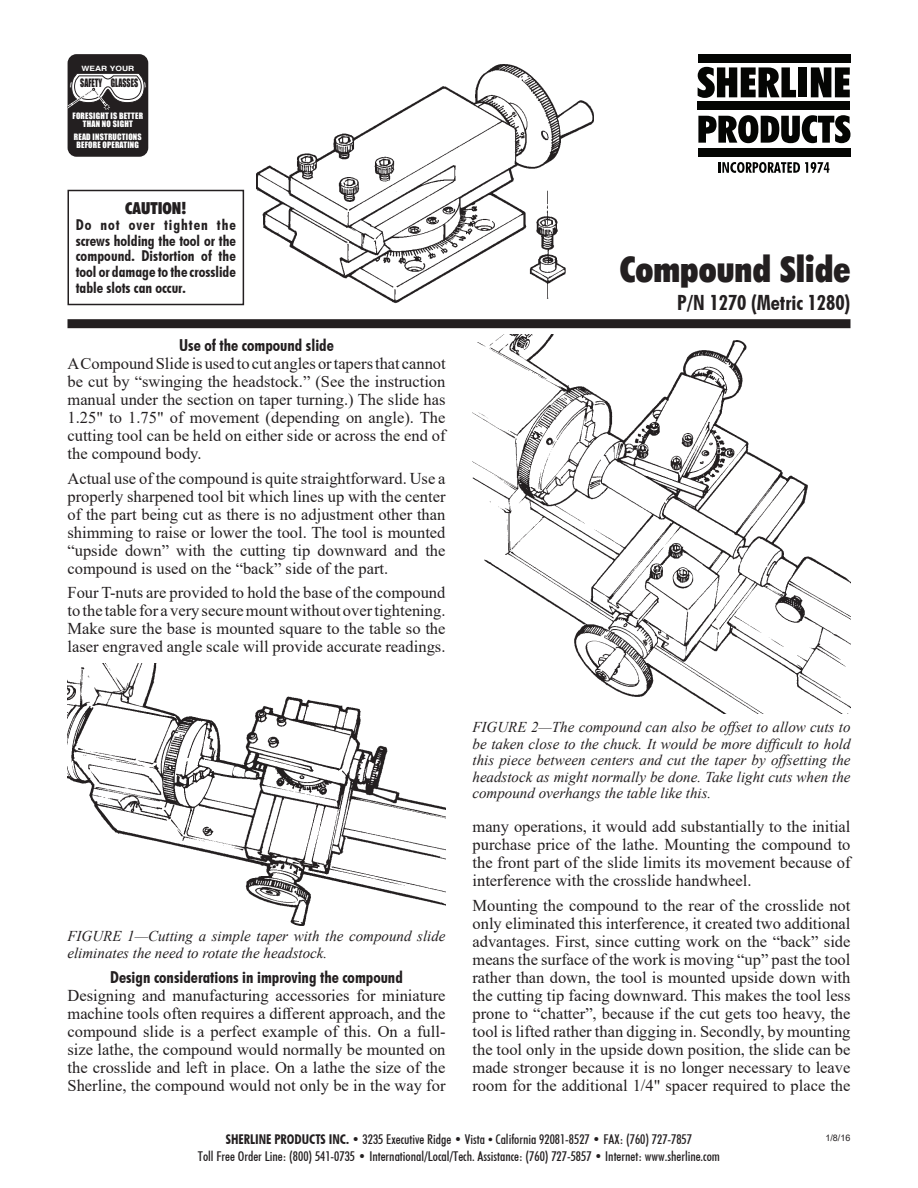
<style>
.page{position:relative;width:918px;height:1188px;background:#fff}
.page>*{position:absolute;margin:0;border:0;box-sizing:border-box;transform-origin:0 0}
.Headline{font:36px "Futuri Condensed Extra Bold SWFTE";color:#231f20}
.Subhead_1{font:21px "Futuri Condensed Bold SWFTE";color:#231f20}
.Body_text{font:16.5px/18px "Times New Roman";color:#231f20;text-align:justify}
.Subhead_2{font:16.5px "Futuri Condensed Bold SWFTE";color:#231f20}
.t1{font:16.5px "Futuri Condensed Extra Bold SWFTE";color:#231f20}
.t2{font:italic 15px/16.5px "Times New Roman";color:#231f20;text-align:justify}
.t3{font:15px/15.8px "Futuri Condensed Bold SWFTE";color:#231f20;text-align:justify}
.t4{font:13.5px/16.5px "Futuri Condensed Regular SWFTE";color:#231f20;text-align:center}
.t5{font:10.65px "Impact";color:#231f20;scale:.75 1}
.t6{font:9px "Arial";color:#231f20}
.t7{font:8.1px/8.1px "Impact";letter-spacing:.025em;color:#fff;text-align:center}
.t8{font:700 7.35px "Helvetica";color:#fff;scale:1.17 1}
.s1{font-family:"Futuri Condensed Bold SWFTE"}
.s2{font-family:"Futuri Condensed Extra Bold SWFTE"}
.s3{font-family:"Times"}
</style>
<div class="page">
<div style="left:68px;top:54px;width:80px;height:103px;background:#231f20;border-radius:9px"></div>
<svg style="left:67px;top:73px;width:79px;height:37px"></svg>
<svg style="left:698px;top:67px;width:98px;height:31px"></svg>
<div style="left:799px;top:67px;width:8px;height:30px;background:#040503"></div>
<svg style="left:811px;top:67px;width:39px;height:30px"></svg>
<svg style="left:698px;top:115px;width:152px;height:28px"></svg>
<div style="left:698px;top:102px;width:152px;height:8px;background:#040503"></div>
<div style="left:698px;top:148px;width:152px;height:8px;background:#040503"></div>
<div style="left:698px;top:54px;width:152px;height:9px;background:#040503"></div>
<svg style="left:718px;top:162px;width:111px;height:11px"></svg>
<div style="left:68px;top:190px;width:176px;height:115px;border:2px solid #231f20"></div>
<div style="left:68px;top:319px;width:782px;height:9px;background:#231f20"></div>
<img style="left:256px;top:65px;width:338px;height:238px">
<img style="left:68px;top:663px;width:378px;height:263px">
<img style="left:472px;top:335px;width:378px;height:378px">
<p class="t8" style="left:82px;top:64px;width:47px">WEAR YOUR</p>
<p class="t5" style="left:80px;top:75px;width:79px">SAFETY GLASSES</p>
<p class="t7" style="left:73px;top:112px;width:72px">FORESIGHT IS BETTER<br>THAN NO SIGHT</p>
<p class="t7" style="left:74px;top:133px;width:69px">READ INSTRUCTIONS<br>BEFORE OPERATING</p>
<p class="t1" style="left:125px;top:197px;width:63px">CAUTION!</p>
<p class="t3" style="left:76px;top:216px;width:162px">Do not over tighten the screws holding the tool or the compound. Distortion of the tool or damage to the crosslide table slots can occur.</p>
<p class="Subhead_2" style="left:179px;top:334px;width:156px">Use of the compound slide</p>
<p class="Body_text" style="left:68px;top:354px;width:380px">A Compound Slide is used to cut angles or tapers that cannot be cut by “swinging the headstock.” (See the instruction manual under the section on taper turning.) The slide has 1.25" to 1.75" of movement (depending on angle). The cutting tool can be held on either side or across the end of the compound body.</p>
<p class="Body_text" style="left:68px;top:469px;width:380px">Actual use of the compound is quite straightforward. Use a properly sharpened tool bit which lines up with the center of the part being cut as there is no adjustment other than shimming to raise or lower the tool. The tool is mounted “upside down” with the cutting tip downward and the compound is used on the “back” side of the part.</p>
<p class="Body_text" style="left:68px;top:583px;width:380px">Four T-nuts are provided to hold the base of the compound to the table for a very secure mount without over tightening.<br>Make sure the base is mounted square to the table so the laser engraved angle scale will provide accurate readings.</p>
<p class="Headline" style="left:620px;top:244px;width:232px">Compound Slide</p>
<p class="Subhead_1" style="left:677px;top:289px;width:175px">P/N 1270 (Metric 1280)</p>
<p class="t2" style="left:68px;top:928px;width:380px">FIGURE 1—Cutting a simple taper with the compound slide eliminates the need to rotate the headstock.</p>
<p class="Subhead_2" style="left:110px;top:966px;width:294px">Design considerations in improving the compound</p>
<p class="Body_text" style="left:68px;top:986px;width:380px">Designing and manufacturing accessories for miniature machine tools often requires a different approach, and the compound slide is a perfect example of this. On a full&shy;size lathe, the compound would normally be mounted on the crosslide and left in place. On a lathe the size of the Sherline, the compound would not only be in the way for</p>
<p class="t2" style="left:472px;top:719px;width:380px">FIGURE 2—The compound can also be offset to allow cuts to be taken close to the chuck. It would be more difficult to hold this piece between centers and cut the taper by offsetting the headstock as might normally be done. Take light cuts when the compound overhangs the table like this.</p>
<p class="Body_text" style="left:472px;top:817px;width:380px">many operations, it would add substantially to the initial purchase price of the lathe. Mounting the compound to the front part of the slide limits its movement because of interference with the crosslide handwheel.</p>
<p class="Body_text" style="left:472px;top:895px;width:380px">Mounting the compound to the rear of the crosslide not only eliminated this interference, it created two additional advantages. First, since cutting work on the “back” side means the surface of the work is moving “up” past the tool rather than down, the tool is mounted upside down with the cutting tip facing downward. This makes the tool less prone to “chatter”, because if the cut gets too heavy, the tool is lifted rather than digging in. Secondly, by mounting the tool only in the upside down position, the slide can be made stronger because it is no longer necessary to leave room for the additional 1/4" spacer required to place the</p>
<p class="t4" style="left:198px;top:1131px;width:524px"><span class="s1">SHERLINE PRODUCTS INC.</span> <span class="s2">•</span> 3235 Executive Ridge <span class="s2">•</span> Vista <span class="s3">•</span> California 92081-8527 <span class="s2">•</span> FAX: (760) 727-7857<br>Toll Free Order Line: (800) 541-0735 <span class="s2">•</span> International/Local/Tech. Assistance: (760) 727-5857 <span class="s2">•</span> Internet: www.sherline.com</p>
<p class="t6" style="left:825px;top:1131px;width:27px">1/8/16</p>
</div>
